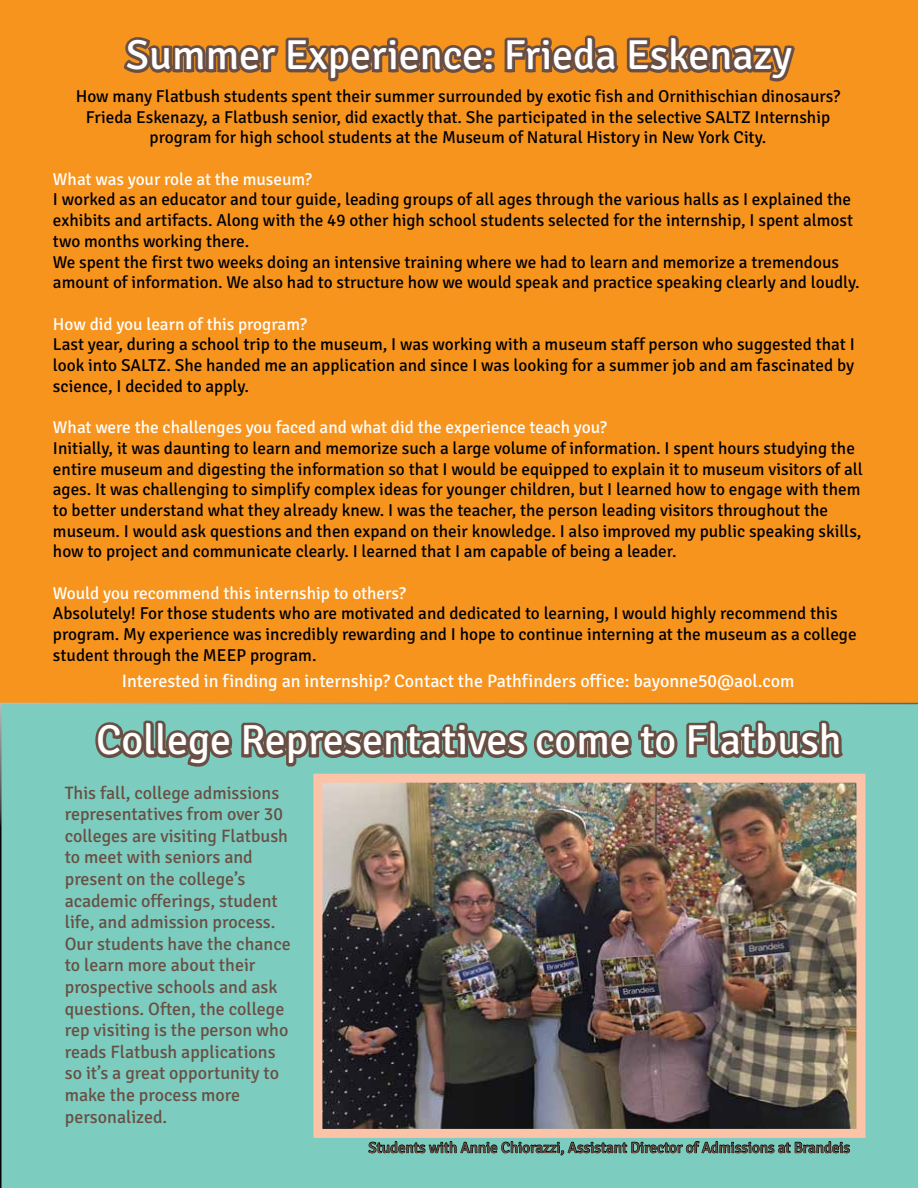
<style>
.page{position:relative;width:918px;height:1188px;background:#fff}
.page>*{position:absolute;margin:0;border:0;box-sizing:border-box;transform-origin:0 0}
.t1{font:42px "Signika";color:#fff}
.t2{font:18px/21.6px "Signika";color:#694f43}
.t3{font:18px "Signika";color:#fff}
.t4{font:17.25px/20.7px "Signika";color:#000}
.t5{font:17.25px "Signika";color:#fff}
.t6{font:15px "Signika";color:#694f43}
</style>
<div class="page">
<div style="left:1px;top:0;width:917px;height:1188px;background:#f7941e"></div>
<div style="left:0;top:703px;width:918px;height:485px;background:#7cccbf"></div>
<svg style="left:368px;top:1141px;width:482px;height:15px;background:#51877e"></svg>
<svg style="left:124px;top:35px;width:671px;height:47px"></svg>
<img style="left:323px;top:784px;width:533px;height:344px">
<div style="left:313px;top:774px;width:553px;height:364px;border:9px solid #fbc4a8"></div>
<svg style="left:92px;top:718px;width:755px;height:52px;background:#729084"></svg>
<h1 class="t1" style="left:126px;top:31px;width:668px">Summer Experience: Frieda Eskenazy</h1>
<p class="t4" style="left:76px;top:86px;width:766px;text-align:center">How many Flatbush students spent their summer surrounded by exotic fish and Ornithischian dinosaurs?<br>Frieda Eskenazy, a Flatbush senior, did exactly that. She participated in the selective SALTZ Internship program for high school students at the Museum of Natural History in New York City.</p>
<p class="t5" style="left:53px;top:169px;width:261px">What was your role at the museum?</p>
<p class="t4" style="left:53px;top:190px;width:808px">I worked as an educator and tour guide, leading groups of all ages through the various halls as I explained the exhibits and artifacts. Along with the 49 other high school students selected for the internship, I spent almost two months working there.<br>We spent the first two weeks doing an intensive training where we had to learn and memorize a tremendous amount of information. We also had to structure how we would speak and practice speaking clearly and loudly.</p>
<p class="t5" style="left:53px;top:314px;width:255px">How did you learn of this program?</p>
<p class="t4" style="left:53px;top:334px;width:803px;text-align:justify">Last year, during a school trip to the museum, I was working with a museum staff person who suggested that I look into SALTZ. She handed me an application and since I was looking for a summer job and am fascinated by science, I decided to apply.</p>
<p class="t5" style="left:53px;top:418px;width:556px">What were the challenges you faced and what did the experience teach you?</p>
<p class="t4" style="left:53px;top:438px;width:811px">Initially, it was daunting to learn and memorize such a large volume of information. I spent hours studying the entire museum and digesting the information so that I would be equipped to explain it to museum visitors of all ages. It was challenging to simplify complex ideas for younger children, but I learned how to engage with them to better understand what they already knew. I was the teacher, the person leading visitors throughout the museum. I would ask questions and then expand on their knowledge. I also improved my public speaking skills, how to project and communicate clearly. I learned that I am capable of being a leader.</p>
<p class="t5" style="left:53px;top:583px;width:354px">Would you recommend this internship to others?</p>
<p class="t4" style="left:53px;top:604px;width:805px">Absolutely! For those students who are motivated and dedicated to learning, I would highly recommend this program. My experience was incredibly rewarding and I hope to continue interning at the museum as a college student through the MEEP program.</p>
<p class="t3" style="left:122px;top:671px;width:674px">Interested in finding an internship? Contact the Pathfinders office: bayonne50@aol.com</p>
<h1 class="t1" style="left:96px;top:717px;width:747px">College Representatives come to Flatbush</h1>
<p class="t2" style="left:65px;top:782px;width:227px">This fall, college admissions representatives from over 30 colleges are visiting Flatbush to meet with seniors and present on the college’s academic offerings, student life, and admission process.<br>Our students have the chance to learn more about their prospective schools and ask questions. Often, the college rep visiting is the person who reads Flatbush applications so it’s a great opportunity to make the process more personalized.</p>
<p class="t6" style="left:368px;top:1139px;width:483px">Students with Annie Chiorazzi, Assistant Director of Admissions at Brandeis</p>
</div>
